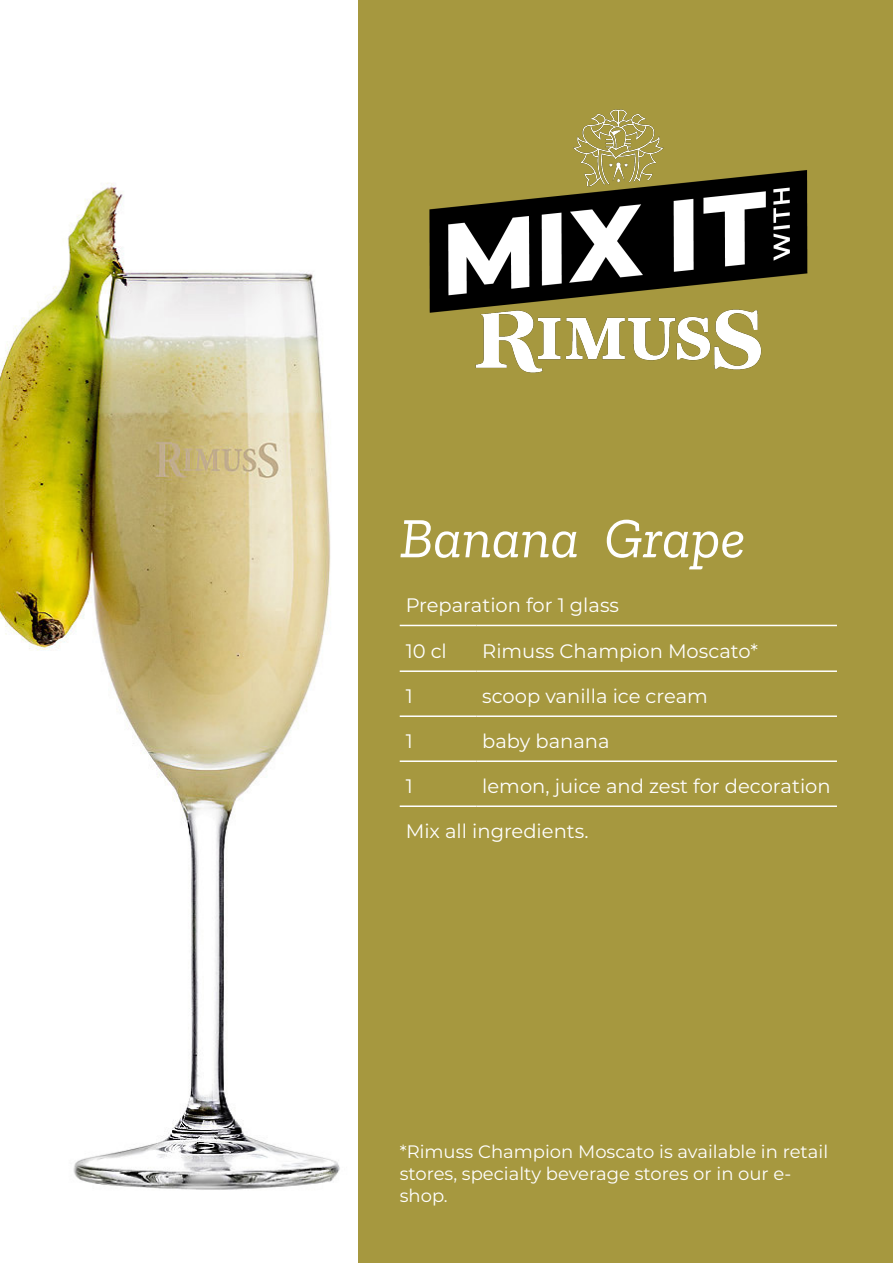
<style>
.page{position:relative;width:893px;height:1263px;background:#fff}
.page>*{position:absolute;margin:0;border:0;box-sizing:border-box;transform-origin:0 0}
.t1{font:italic 57px "Zilla Slab";color:#fff}
.t2{font:19.5px "Montserrat";color:#fff}
.t3{font:18px/21.6px "Montserrat";color:#fff}
</style>
<div class="page">
<div style="left:358px;top:0;width:535px;height:1263px;background:#a6983f"></div>
<img style="left:0;top:182px;width:340px;height:1008px">
<img style="left:429px;top:109px;width:379px;height:264px">
<hr style="left:400px;top:715px;width:76px;height:2px;background:#fff">
<hr style="left:476px;top:715px;width:361px;height:2px;background:#fff">
<hr style="left:400px;top:760px;width:76px;height:2px;background:#fff">
<hr style="left:476px;top:760px;width:361px;height:2px;background:#fff">
<hr style="left:400px;top:670px;width:76px;height:2px;background:#fff">
<hr style="left:476px;top:670px;width:361px;height:2px;background:#fff">
<hr style="left:400px;top:805px;width:76px;height:2px;background:#fff">
<hr style="left:476px;top:805px;width:361px;height:2px;background:#fff">
<hr style="left:400px;top:625px;width:76px;height:1px;background:#fff">
<hr style="left:476px;top:625px;width:361px;height:1px;background:#fff">
<p class="t1" style="left:400px;top:507px;width:347px">Banana Grape</p>
<p class="t2" style="left:406px;top:592px;width:215px">Preparation for 1 glass</p>
<p class="t2" style="left:406px;top:638px;width:43px">10 cl</p>
<p class="t2" style="left:482px;top:638px;width:277px">Rimuss Champion Moscato*</p>
<p class="t2" style="left:406px;top:683px;width:9px">1</p>
<p class="t2" style="left:482px;top:683px;width:227px">scoop vanilla ice cream</p>
<p class="t2" style="left:406px;top:728px;width:9px">1</p>
<p class="t2" style="left:482px;top:728px;width:129px">baby banana</p>
<p class="t2" style="left:406px;top:773px;width:9px">1</p>
<p class="t2" style="left:482px;top:773px;width:350px">lemon, juice and zest for decoration</p>
<p class="t2" style="left:406px;top:818px;width:184px">Mix all ingredients.</p>
<p class="t3" style="left:400px;top:1140px;width:430px">*Rimuss Champion Moscato is available in retail stores, specialty beverage stores or in our e&shy;shop.</p>
</div>
